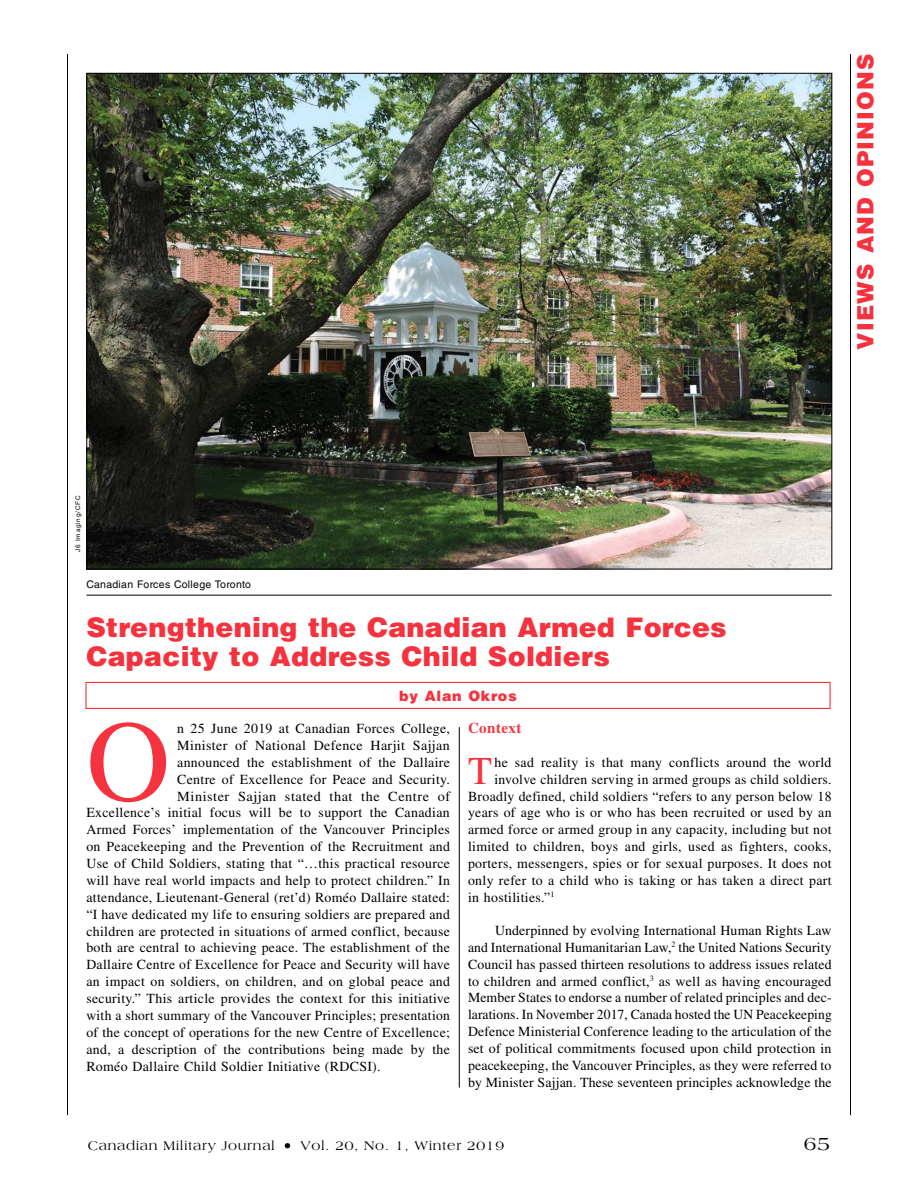
<style>
.page{position:relative;width:918px;height:1188px;background:#fff}
.page>*{position:absolute;margin:0;border:0;box-sizing:border-box;transform-origin:0 0}
.t1{font:115.8px "Times LT Std";color:#f5333f}
.t2{font:39.3px "Times LT Std";color:#f5333f}
.t3{font:900 27px/28.5px "Helvetica LT Std";letter-spacing:.01em;color:#f5333f}
.t4{font:900 22.5px "Helvetica LT Std";letter-spacing:.05em;color:#f5333f}
.t5{font:19.5px "Americana Std";color:#000}
.t6{font:700 15px "Times LT Std";letter-spacing:.03em;color:#f5333f}
.t7{font:900 14.25px "Helvetica LT Std";letter-spacing:.05em;color:#f5333f}
.t8{font:13.8px/16.8px "Times LT Std";letter-spacing:.025em;color:#000;text-align:justify}
.t9{font:13.5px "Americana Std";letter-spacing:.05em;color:#000}
.t10{font:10.5px "Helvetica LT Std";letter-spacing:.03em;color:#000}
.t11{font:6.3px "Helvetica LT Std";letter-spacing:.125em;color:#000}
.s1{font-size:16.5px}
</style>
<div class="page">
<hr style="left:850px;top:54px;width:1px;height:1061px;background:#000">
<hr style="left:67px;top:54px;width:1px;height:1061px;background:#000">
<hr style="left:459px;top:727px;width:1px;height:361px;background:#000">
<div style="left:85px;top:682px;width:746px;height:27px;border:1px solid #f5333f"></div>
<img style="left:88px;top:75px;width:742px;height:492px">
<hr style="left:86px;top:595px;width:746px;height:1px;background:#000">
<h3 class="t4" style="left:851px;top:350px;width:297px;rotate:-90deg">VIEWS AND OPINIONS</h3>
<p class="t11" style="left:74px;top:552px;width:58px;rotate:-90deg">J6 Imaging/CFC</p>
<p class="t10" style="left:86px;top:578px;width:166px">Canadian Forces College Toronto</p>
<h3 class="t3" style="left:86px;top:613px;width:642px">Strengthening the Canadian Armed Forces<br>Capacity to Address Child Soldiers</h3>
<p class="t7" style="left:399px;top:686px;width:119px">by Alan Okros</p>
<h1 class="t1" style="left:86px;top:697px;width:85px">O</h1>
<p class="t8" style="left:177px;top:720px;width:274px">n 25 June 2019 at Canadian Forces College,</p>
<p class="t8" style="left:177px;top:737px;width:274px">Minister of National Defence Harjit Sajjan</p>
<p class="t8" style="left:177px;top:754px;width:274px">announced the establishment of the Dallaire</p>
<p class="t8" style="left:177px;top:771px;width:274px">Centre of Excellence for Peace and Security.</p>
<p class="t8" style="left:177px;top:788px;width:274px">Minister Sajjan stated that the Centre of</p>
<p class="t8" style="left:86px;top:804px;width:365px">Excellence’s initial focus will be to support the Canadian</p>
<p class="t8" style="left:86px;top:821px;width:365px">Armed Forces’ implementation of the Vancouver Principles</p>
<p class="t8" style="left:86px;top:838px;width:365px">on Peacekeeping and the Prevention of the Recruitment and</p>
<p class="t8" style="left:86px;top:855px;width:365px">Use of Child Soldiers, stating that “…this practical resource</p>
<p class="t8" style="left:86px;top:872px;width:365px">will have real world impacts and help to protect children.” In</p>
<p class="t8" style="left:86px;top:889px;width:365px">attendance, Lieutenant-General (ret’d) Roméo Dallaire stated:</p>
<p class="t8" style="left:86px;top:906px;width:365px">“I have dedicated my life to ensuring soldiers are prepared and</p>
<p class="t8" style="left:86px;top:923px;width:365px">children are protected in situations of armed conflict, because</p>
<p class="t8" style="left:86px;top:939px;width:365px">both are central to achieving peace. The establishment of the</p>
<p class="t8" style="left:86px;top:956px;width:365px">Dallaire Centre of Excellence for Peace and Security will have</p>
<p class="t8" style="left:86px;top:973px;width:365px">an impact on soldiers, on children, and on global peace and</p>
<p class="t8" style="left:86px;top:990px;width:365px">security.” This article provides the context for this initiative</p>
<p class="t8" style="left:86px;top:1007px;width:365px">with a short summary of the Vancouver Principles; presentation</p>
<p class="t8" style="left:86px;top:1024px;width:365px">of the concept of operations for the new Centre of Excellence;</p>
<p class="t8" style="left:86px;top:1041px;width:365px">and, a description of the contributions being made by the</p>
<p class="t8" style="left:86px;top:1058px;width:296px">Roméo Dallaire Child Soldier Initiative (RDCSI).</p>
<p class="t6" style="left:468px;top:719px;width:55px">Context</p>
<h2 class="t2" style="left:468px;top:748px;width:26px">T</h2>
<p class="t8" style="left:495px;top:754px;width:339px">he sad reality is that many conflicts around the world</p>
<p class="t8" style="left:495px;top:771px;width:339px">involve children serving in armed groups as child soldiers.</p>
<p class="t8" style="left:468px;top:788px;width:365px">Broadly defined, child soldiers “refers to any person below 18</p>
<p class="t8" style="left:468px;top:804px;width:365px">years of age who is or who has been recruited or used by an</p>
<p class="t8" style="left:468px;top:821px;width:365px">armed force or armed group in any capacity, including but not</p>
<p class="t8" style="left:468px;top:838px;width:365px">limited to children, boys and girls, used as fighters, cooks,</p>
<p class="t8" style="left:468px;top:855px;width:365px">porters, messengers, spies or for sexual purposes. It does not</p>
<p class="t8" style="left:468px;top:872px;width:365px">only refer to a child who is taking or has taken a direct part</p>
<p class="t8" style="left:468px;top:889px;width:88px">in hostilities.”<sup>1</sup></p>
<p class="t8" style="left:468px;top:922px;width:365px;text-indent:27px">Underpinned by evolving International Human Rights Law and International Humanitarian Law,<sup>2</sup> the United Nations Security Council has passed thirteen resolutions to address issues related to children and armed conflict,<sup>3</sup> as well as having encouraged Member States to endorse a number of related principles and dec&shy;larations. In November 2017, Canada hosted the UN Peacekeeping Defence Ministerial Conference leading to the articulation of the set of political commitments focused upon child protection in peacekeeping, the Vancouver Principles, as they were referred to by Minister Sajjan. These seventeen principles acknowledge the</p>
<p class="t9" style="left:88px;top:1138px;width:418px">Canadian Military Journal <span class="s1">•</span> Vol. 20, No. 1, Winter 2019</p>
<h3 class="t5" style="left:804px;top:1132px;width:28px">65</h3>
</div>
